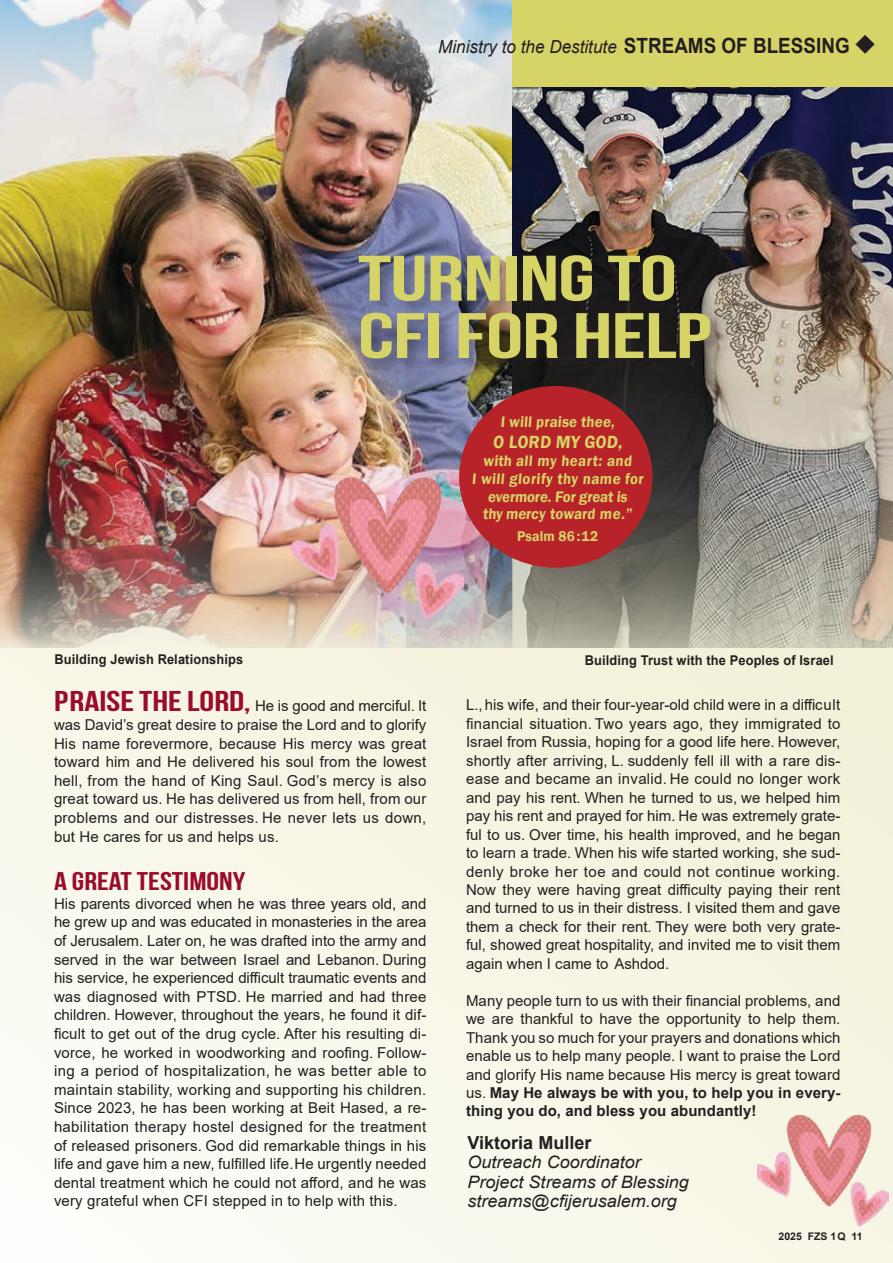
<style>
.page{position:relative;width:893px;height:1263px;background:#fff}
.page>*{position:absolute;margin:0;border:0;box-sizing:border-box;transform-origin:0 0}
.t1{font:700 64.05px/57.4px "Bebas Neue";letter-spacing:-.01em;color:#d6d367;scale:1.46 1}
.t2{font:700 25.5px "Bebas Neue";color:#9b0b2b;scale:1.25 1}
.t3{font:600 18.15px "Franklin Gothic";color:#d6d367;scale:.95 1}
.t4{font:italic 18px "Arial";color:#231f20;scale:.95 1}
.t5{font:700 18px "Arial";color:#231f20}
.t6{font:italic 17.1px/19.5px "Arial";color:#231f20;scale:1.05 1}
.t7{font:600 15.75px/17.9px "Franklin Gothic";color:#d6d367;text-align:center;scale:.95 1}
.t8{font:15px/18.6px "Arial";letter-spacing:.01em;color:#231f20;text-align:justify}
.t9{font:600 14.55px "Franklin Gothic";letter-spacing:.01em;color:#d6d367;scale:.95 1}
.t10{font:700 13.5px "Arial";letter-spacing:.01em;color:#231f20;scale:.95 1}
.t11{font:700 10.5px "Arial";color:#231f20}
.s1{font-weight:700;font-style:normal;font-size:21px}
.s2{font-family:"Bebas Neue";font-weight:700;font-size:28.5px;color:#9b0b2b}
.s3{font-weight:700}
</style>
<div class="page">
<div style="left:1px;top:512px;width:892px;height:751px;background:linear-gradient(to right,#fbfaf2,#f4f2dc)"></div>
<img style="left:1px;top:393px;width:405px;height:255px">
<img style="left:0;top:0;width:893px;height:393px">
<img style="left:406px;top:87px;width:487px;height:561px">
<div style="left:357px;top:253px;width:369px;height:121px;background:#231f20;opacity:.35"></div>
<div style="left:459px;top:386px;width:193px;height:182px;background:#b72328;border-radius:50%"></div>
<img style="left:291px;top:461px;width:172px;height:173px">
<img style="left:757px;top:1102px;width:132px;height:136px">
<img style="left:0;top:0;width:512px;height:185px">
<svg style="left:856px;top:34px;width:19px;height:20px"></svg>
<p class="t4" style="left:438px;top:35px;width:435px">Ministry to the Destitute <span class="s1">STREAMS OF BLESSING</span></p>
<h1 class="t1" style="left:358px;top:249px;width:244px">TURNING TO<br>CFI FOR HELP</h1>
<p class="t7" style="left:500px;top:413px;width:123px">I will praise thee,</p>
<p class="t3" style="left:493px;top:431px;width:140px">O LORD MY GOD,</p>
<p class="t7" style="left:472px;top:452px;width:184px">with all my heart: and<br>I will glorify thy name for evermore. For great is<br>thy mercy toward me.”</p>
<p class="t9" style="left:517px;top:527px;width:87px">Psalm 86 :12</p>
<p class="t10" style="left:54px;top:650px;width:200px">Building Jewish Relationships</p>
<p class="t10" style="left:585px;top:650px;width:263px">Building Trust with the Peoples of Israel</p>
<p class="t8" style="left:54px;top:697px;width:374px"><span class="s2">PRAISE THE LORD,</span> He is good and merciful. It was David’s great desire to praise the Lord and to glorify His name forevermore, because His mercy was great toward him and He delivered his soul from the lowest hell, from the hand of King Saul. God’s mercy is also great toward us. He has delivered us from hell, from our problems and our distresses. He never lets us down, but He cares for us and helps us.</p>
<h2 class="t2" style="left:54px;top:867px;width:155px">A GREAT TESTIMONY</h2>
<p class="t8" style="left:54px;top:894px;width:374px">His parents divorced when he was three years old, and he grew up and was educated in monasteries in the area of Jerusalem. Later on, he was drafted into the army and served in the war between Israel and Lebanon. During his service, he experienced difficult traumatic events and was diagnosed with PTSD. He married and had three children. However, throughout the years, he found it dif&shy;ficult to get out of the drug cycle. After his resulting di&shy;vorce, he worked in woodworking and roofing. Follow&shy;ing a period of hospitalization, he was better able to maintain stability, working and supporting his children.<br>Since 2023, he has been working at Beit Hased, a re&shy;habilitation therapy hostel designed for the treatment of released prisoners. God did remarkable things in his life and gave him a new, fulfilled life. He urgently needed dental treatment which he could not afford, and he was very grateful when CFI stepped in to help with this.</p>
<p class="t8" style="left:466px;top:696px;width:376px">L., his wife, and their four-year-old child were in a difficult financial situation. Two years ago, they immigrated to Israel from Russia, hoping for a good life here. However, shortly after arriving, L. suddenly fell ill with a rare dis&shy;ease and became an invalid. He could no longer work and pay his rent. When he turned to us, we helped him pay his rent and prayed for him. He was extremely grate&shy;ful to us. Over time, his health improved, and he began to learn a trade. When his wife started working, she sud&shy;denly broke her toe and could not continue working.<br>Now they were having great difficulty paying their rent and turned to us in their distress. I visited them and gave them a check for their rent. They were both very grate&shy;ful, showed great hospitality, and invited me to visit them again when I came to Ashdod.</p>
<p class="t8" style="left:466px;top:991px;width:376px">Many people turn to us with their financial problems, and we are thankful to have the opportunity to help them.<br>Thank you so much for your prayers and donations which enable us to help many people. I want to praise the Lord and glorify His name because His mercy is great toward us. <span class="s3">May He always be with you, to help you in every&shy;thing you do, and bless you abundantly!</span></p>
<p class="t5" style="left:468px;top:1130px;width:125px">Viktoria Muller</p>
<p class="t6" style="left:468px;top:1153px;width:212px">Outreach Coordinator<br>Project Streams of Blessing streams@cfijerusalem.org</p>
<p class="t11" style="left:779px;top:1229px;width:86px">2025 FZS 1 Q 11</p>
</div>
